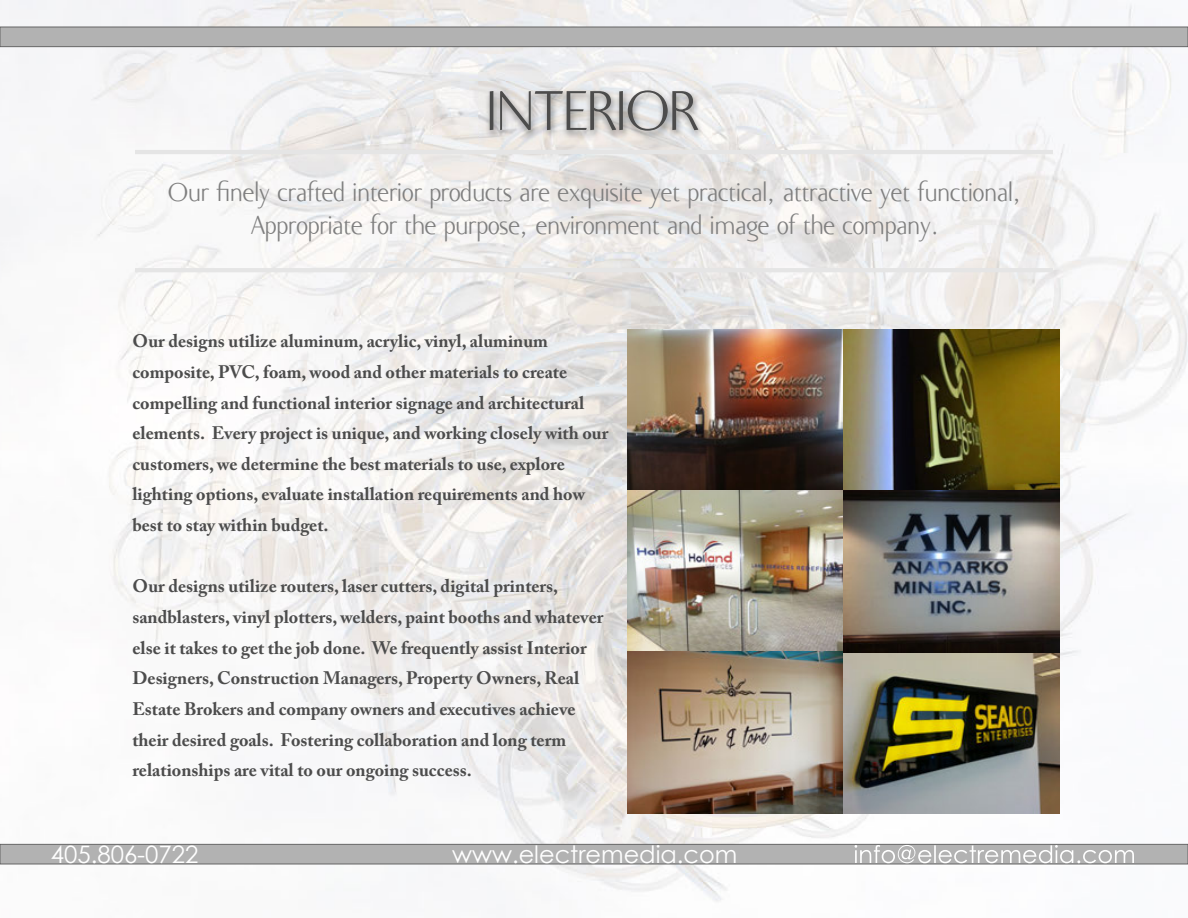
<style>
.page{position:relative;width:1188px;height:918px;background:#fff}
.page>*{position:absolute;margin:0;border:0;box-sizing:border-box;transform-origin:0 0}
.t1{font:300 64.65px "Ela Sans";color:#4c4c4c}
.t2{font:300 30px/32.8px "Ela Sans";color:#7f7f7f;text-align:center}
.t3{font:24px "Century Gothic";color:#fff}
.t4{font:700 18px/30.6px "Adobe Caslon Pro";color:#4c4c4c}
</style>
<div class="page">
<img style="left:0;top:0;width:1188px;height:902px">
<img style="left:479px;top:82px;width:233px;height:64px">
<hr style="left:135px;top:150px;width:918px;height:4px;background:#e5e5e5">
<hr style="left:135px;top:268px;width:918px;height:4px;background:#e5e5e5">
<div style="left:0;top:844px;width:1188px;height:20px;background:#b2b2b2;border:1px solid #666"></div>
<div style="left:0;top:27px;width:1188px;height:20px;background:#b2b2b2;border:1px solid #666"></div>
<svg style="left:854px;top:845px;width:282px;height:21px"></svg>
<img style="left:627px;top:329px;width:432px;height:485px">
<h1 class="t1" style="left:486px;top:87px;width:213px">INTERIOR</h1>
<h2 class="t2" style="left:168px;top:179px;width:855px">Our finely crafted interior products are exquisite yet practical, attractive yet functional,<br>Appropriate for the purpose, environment and image of the company.</h2>
<p class="t4" style="left:132px;top:328px;width:477px">Our designs utilize aluminum, acrylic, vinyl, aluminum composite, PVC, foam, wood and other materials to create compelling and functional interior signage and architectural elements. Every project is unique, and working closely with our customers, we determine the best materials to use, explore lighting options, evaluate installation requirements and how best to stay within budget.</p>
<p class="t4" style="left:132px;top:573px;width:473px">Our designs utilize routers, laser cutters, digital printers, sandblasters, vinyl plotters, welders, paint booths and whatever else it takes to get the job done. We frequently assist Interior Designers, Construction Managers, Property Owners, Real Estate Brokers and company owners and executives achieve their desired goals. Fostering collaboration and long term relationships are vital to our ongoing success.</p>
<h3 class="t3" style="left:51px;top:845px;width:149px">405.806-0722</h3>
<h3 class="t3" style="left:452px;top:845px;width:287px">www.electremedia.com</h3>
</div>
